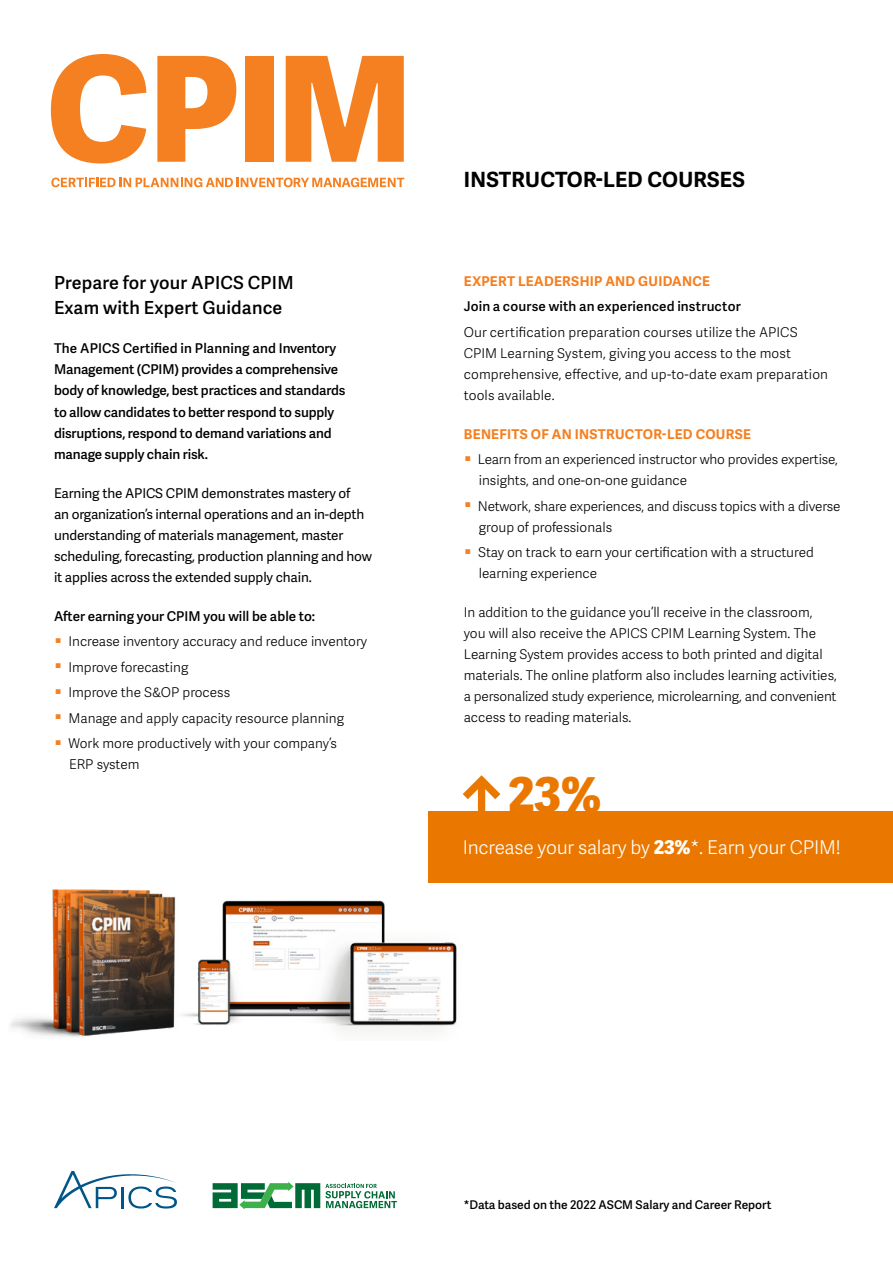
<style>
.page{position:relative;width:893px;height:1263px;background:#fff}
.page>*{position:absolute;margin:0;border:0;box-sizing:border-box;transform-origin:0 0}
.t1{font:800 48px "Adelle Sans";color:#ea7800}
.t2{font:700 21px "Adelle Sans";letter-spacing:.01em;color:#000}
.t3{font:300 18.9px "Adelle Sans";letter-spacing:-.01em;color:#fff}
.t4{font:600 18px/25.5px "Adelle Sans";letter-spacing:.01em;color:#000}
.t5{font:300 13.5px/25.5px "Adelle Sans";color:#000}
.t6{font:600 13.5px/21px "Adelle Sans";letter-spacing:-.01em;color:#000}
.t7{font:13.5px/21px "Adelle Sans";letter-spacing:-.01em;color:#000}
.t8{font:600 13.5px "Adelle Sans";letter-spacing:.01em;color:#000}
.t9{font:700 13.5px "Adelle Sans";letter-spacing:.02em;color:#f58021}
.t10{font:600 12px "Adelle Sans";color:#000}
.s1{font-weight:600}
.s2{color:#f58021}
.s3{font-weight:700;color:#f58021}
.s4{font-weight:800}
</style>
<div class="page">
<svg style="left:51px;top:54px;width:95px;height:109px"></svg>
<svg style="left:157px;top:56px;width:79px;height:106px"></svg>
<div style="left:246px;top:56px;width:28px;height:106px;background:#f58021"></div>
<svg style="left:286px;top:56px;width:118px;height:106px"></svg>
<svg style="left:51px;top:178px;width:353px;height:9px"></svg>
<svg style="left:54px;top:1171px;width:123px;height:37px"></svg>
<svg style="left:213px;top:1182px;width:184px;height:27px"></svg>
<img style="left:10px;top:889px;width:447px;height:148px">
<div style="left:428px;top:811px;width:465px;height:72px;background:#ea7800"></div>
<div style="left:478px;top:780px;width:7px;height:36px;background:#ea7800"></div>
<svg style="left:462px;top:775px;width:39px;height:32px"></svg>
<h3 class="t4" style="left:54px;top:269px;width:241px">Prepare for your APICS CPIM<br>Exam with Expert Guidance</h3>
<p class="t6" style="left:54px;top:338px;width:293px">The APICS Certified in Planning and Inventory Management (CPIM) provides a comprehensive body of knowledge, best practices and standards to allow candidates to better respond to supply disruptions, respond to demand variations and manage supply chain risk.</p>
<p class="t7" style="left:54px;top:482px;width:319px">Earning the APICS CPIM demonstrates mastery of<br>an organization’s internal operations and an in-depth understanding of materials management, master scheduling, forecasting, production planning and how it applies across the extended supply chain.</p>
<p class="t5" style="left:54px;top:603px;width:315px"><span class="s1">After earning your CPIM you will be able to:<br></span><span class="s2">Q</span> Increase inventory accuracy and reduce inventory <span class="s2">Q</span> Improve forecasting<br><span class="s2">Q</span> Improve the S&amp;OP process<br><span class="s2">Q</span> Manage and apply capacity resource planning<br><span class="s2">Q</span> Work more productively with your company’s</p>
<p class="t5" style="left:69px;top:751px;width:72px">ERP system</p>
<h2 class="t2" style="left:464px;top:167px;width:282px">INSTRUCTOR-LED COURSES</h2>
<p class="t9" style="left:464px;top:273px;width:248px">EXPERT LEADERSHIP AND GUIDANCE</p>
<p class="t8" style="left:464px;top:297px;width:278px">Join a course with an experienced instructor</p>
<p class="t5" style="left:464px;top:321px;width:366px;line-height:21px">Our certification preparation courses utilize the APICS CPIM Learning System, giving you access to the most comprehensive, effective, and up-to-date exam preparation tools available.</p>
<p class="t5" style="left:464px;top:421px;width:376px"><span class="s3">BENEFITS OF AN INSTRUCTOR-LED COURSE<br></span><span class="s2">Q</span> Learn from an experienced instructor who provides expertise,</p>
<p class="t5" style="left:464px;top:467px;width:378px;text-indent:15px">insights, and one-on-one guidance<br><span class="s2">Q</span> Network, share experiences, and discuss topics with a diverse</p>
<p class="t5" style="left:464px;top:514px;width:351px;text-indent:15px">group of professionals<br><span class="s2">Q</span> Stay on track to earn your certification with a structured</p>
<p class="t5" style="left:479px;top:560px;width:120px">learning experience</p>
<p class="t5" style="left:464px;top:601px;width:375px;line-height:21px">In addition to the guidance you’ll receive in the classroom, you will also receive the APICS CPIM Learning System. The Learning System provides access to both printed and digital materials. The online platform also includes learning activities, a personalized study experience, microlearning, and convenient access to reading materials.</p>
<h1 class="t1" style="left:508px;top:759px;width:95px">23%</h1>
<h3 class="t3" style="left:463px;top:834px;width:380px">Increase your salary by <span class="s4">23%</span>*. Earn your CPIM!</h3>
<p class="t10" style="left:464px;top:1196px;width:309px">*Data based on the 2022 ASCM Salary and Career Report</p>
</div>
